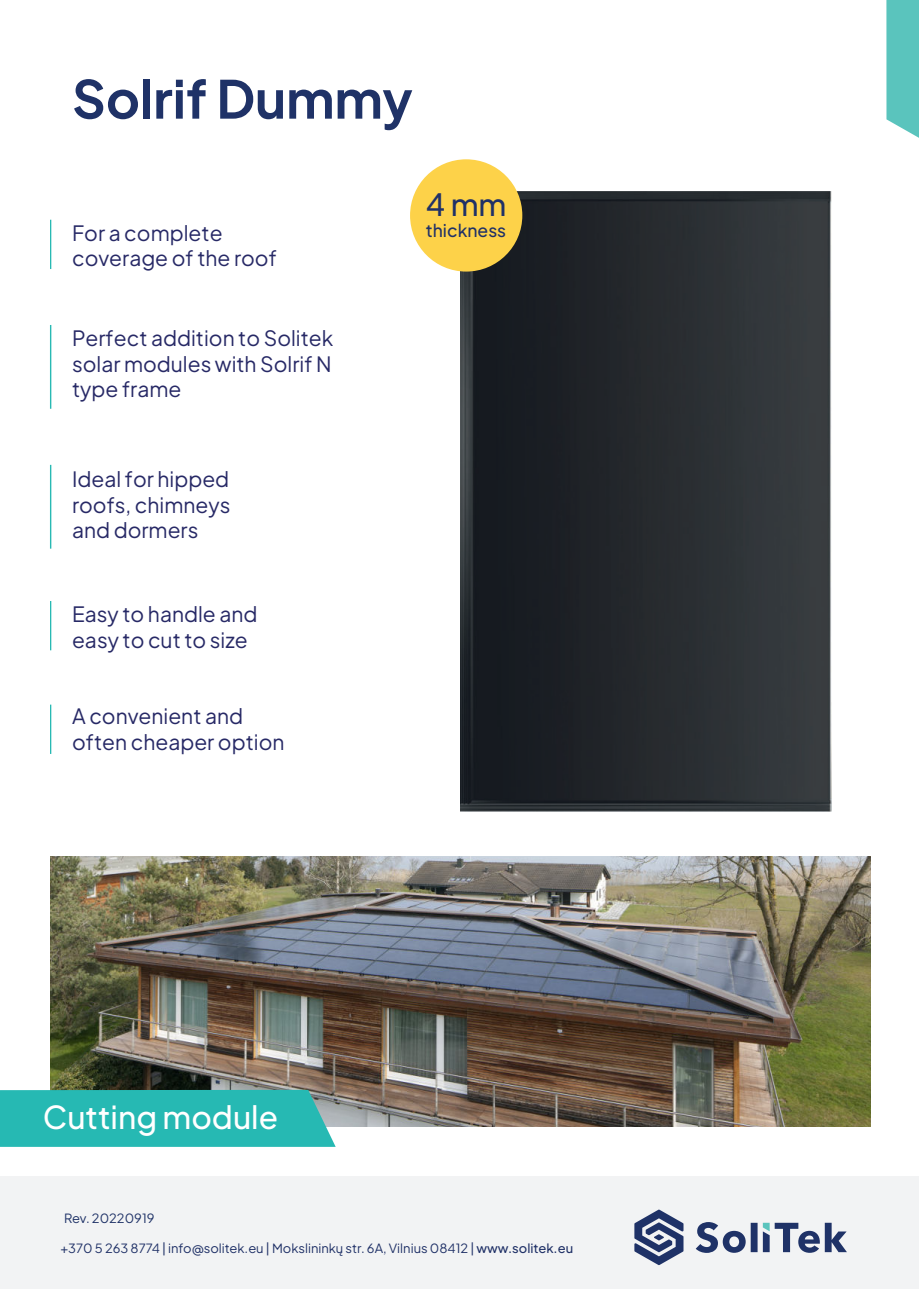
<style>
.page{position:relative;width:919px;height:1289px;background:#fff}
.page>*{position:absolute;margin:0;border:0;box-sizing:border-box;transform-origin:0 0}
.t1{font:700 52.2px "Plus Jakarta Sans";color:#1f3267}
.t2{font:500 31.5px "Plus Jakarta Sans";color:#fff}
.t3{font:500 30.6px "Plus Jakarta Sans";color:#203167}
.t4{font:21px/25.2px "Plus Jakarta Sans";color:#272966}
.t5{font:500 17.55px "Plus Jakarta Sans";color:#203167}
.t6{font:12.6px "Plus Jakarta Sans";color:#203167}
.t7{font:12.6px "Plus Jakarta Sans";color:#1f3267}
.s1{font-weight:500}
</style>
<div class="page">
<img style="left:51px;top:856px;width:819px;height:270px">
<hr style="left:50px;top:220px;width:1px;height:49px;background:#28b9b3">
<div style="left:0;top:1089px;width:335px;height:57px;background:#26b9b3"></div>
<hr style="left:50px;top:465px;width:1px;height:83px;background:#28b9b3">
<img style="left:460px;top:191px;width:371px;height:621px">
<svg style="left:886px;top:0;width:32px;height:138px;background:#67c8c2"></svg>
<div style="left:410px;top:159px;width:112px;height:112px;background:#fdd249;border-radius:50%"></div>
<hr style="left:50px;top:601px;width:1px;height:49px;background:#28b9b3">
<hr style="left:50px;top:704px;width:1px;height:50px;background:#28b9b3">
<hr style="left:50px;top:325px;width:1px;height:84px;background:#28b9b3">
<div style="left:0;top:1176px;width:918px;height:112px;background:#f2f3f4"></div>
<svg style="left:634px;top:1209px;width:49px;height:56px"></svg>
<svg style="left:695px;top:1222px;width:151px;height:30px"></svg>
<h1 class="t1" style="left:72px;top:79px;width:342px">Solrif Dummy</h1>
<p class="t4" style="left:72px;top:222px;width:206px">For a complete coverage of the roof</p>
<p class="t4" style="left:72px;top:328px;width:263px;text-align:justify">Perfect addition to Solitek solar modules with Solrif N type frame</p>
<h3 class="t3" style="left:426px;top:193px;width:82px">4 mm</h3>
<p class="t5" style="left:426px;top:224px;width:82px">thickness</p>
<p class="t4" style="left:72px;top:469px;width:160px;text-align:justify">Ideal for hipped roofs, chimneys and dormers</p>
<p class="t4" style="left:72px;top:604px;width:187px">Easy to handle and easy to cut to size</p>
<p class="t4" style="left:72px;top:706px;width:214px">A convenient and often cheaper option</p>
<h2 class="t2" style="left:43px;top:1105px;width:237px">Cutting module</h2>
<p class="t7" style="left:64px;top:1207px;width:92px">Rev. 20220919</p>
<p class="t6" style="left:60px;top:1237px;width:514px">+370 5 263 8774 | info@solitek.eu | Mokslininkų str. 6A, Vilnius 08412 | <span class="s1">www.solitek.eu</span></p>
</div>
